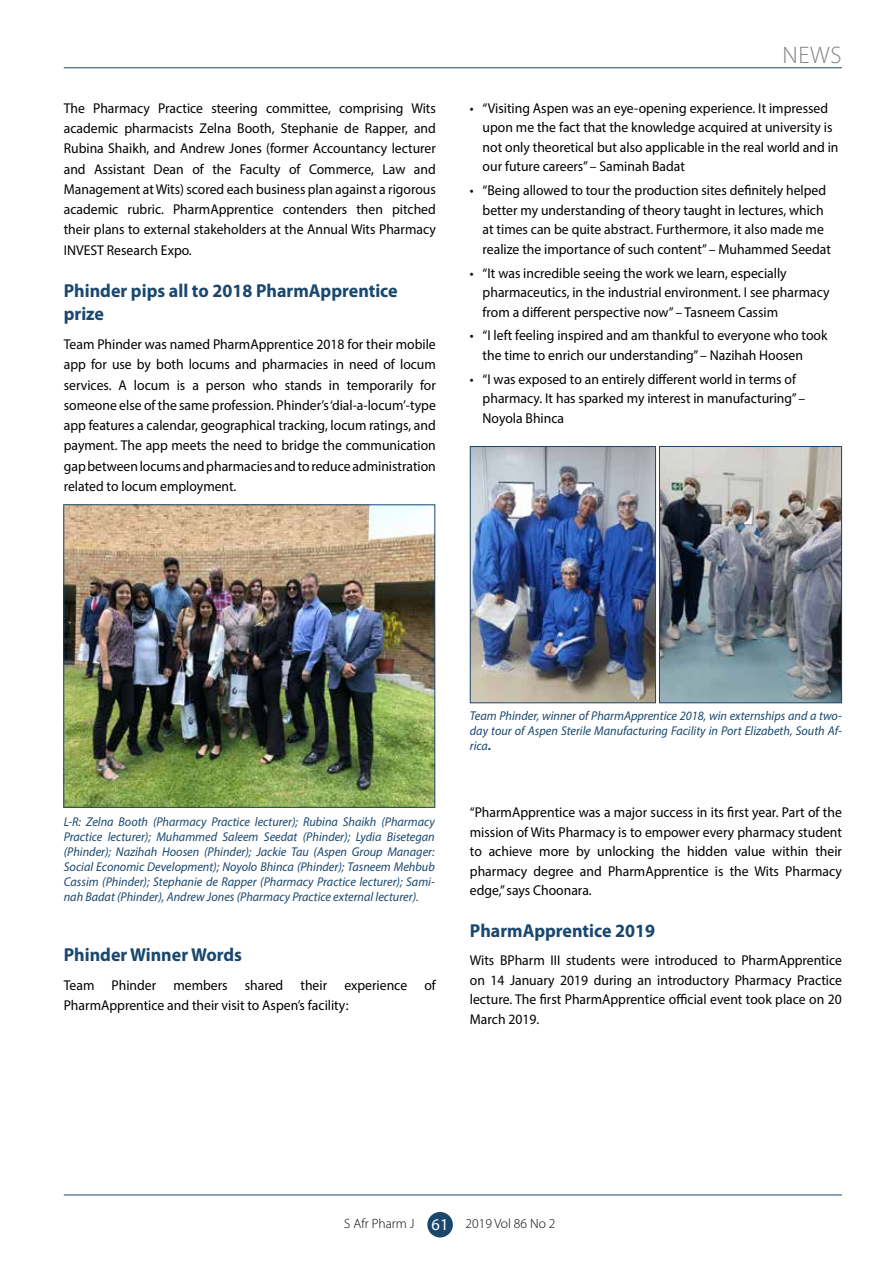
<style>
.page{position:relative;width:893px;height:1263px;background:#fff}
.page>*{position:absolute;margin:0;border:0;box-sizing:border-box;transform-origin:0 0}
.t1{font:300 24px "Myriad Pro";color:#808285}
.t2{font:700 18.75px/23.2px "Myriad Pro";color:#19476e;scale:.96 1}
.t3{font:14.25px/19.5px "Myriad Pro";color:#000;scale:.96 1}
.t4{font:300 13.5px "Myriad Pro";color:#000}
.t5{font:italic 12.75px/15px "Myriad Pro";color:#19476e;text-align:justify;scale:.96 1}
.s1{font-weight:700;font-style:normal}
.s2{font-weight:400;font-size:16.5px;color:#fff}
</style>
<div class="page">
<hr style="left:64px;top:1194px;width:778px;height:1px;background:#19476e">
<div style="left:427px;top:1212px;width:26px;height:25px;background:#19476e;border-radius:50%"></div>
<hr style="left:64px;top:67px;width:778px;height:1px;background:#19476e">
<img style="left:65px;top:506px;width:368px;height:300px">
<div style="left:63px;top:504px;width:372px;height:304px;border:1px solid #19476e"></div>
<img style="left:472px;top:448px;width:182px;height:253px">
<div style="left:470px;top:446px;width:186px;height:257px;border:1px solid #19476e"></div>
<img style="left:661px;top:448px;width:179px;height:253px">
<div style="left:659px;top:446px;width:183px;height:257px;border:1px solid #19476e"></div>
<p class="t3" style="left:64px;top:98px;width:389px;line-height:20.2px;text-align:justify">The Pharmacy Practice steering committee, comprising Wits academic pharmacists Zelna Booth, Stephanie de Rapper, and Rubina Shaikh, and Andrew Jones (former Accountancy lecturer and Assistant Dean of the Faculty of Commerce, Law and Management at Wits) scored each business plan against a rigorous academic rubric. PharmApprentice contenders then pitched their plans to external stakeholders at the Annual Wits Pharmacy INVEST Research Expo.</p>
<h2 class="t2" style="left:64px;top:278px;width:349px">Phinder pips all to 2018 PharmApprentice prize</h2>
<p class="t3" style="left:64px;top:334px;width:389px;line-height:20.2px;text-align:justify">Team Phinder was named PharmApprentice 2018 for their mobile app for use by both locums and pharmacies in need of locum services. A locum is a person who stands in temporarily for someone else of the same profession. Phinder’s ‘dial-a-locum’-type app features a calendar, geographical tracking, locum ratings, and payment. The app meets the need to bridge the communication gap between locums and pharmacies and to reduce administration related to locum employment.</p>
<h1 class="t1" style="left:782px;top:41px;width:61px">NEWS</h1>
<p class="t3" style="left:483px;top:98px;width:372px;text-indent:-13px">• “Visiting Aspen was an eye-opening experience. It impressed upon me the fact that the knowledge acquired at university is not only theoretical but also applicable in the real world and in our future careers” – Saminah Badat</p>
<p class="t3" style="left:483px;top:180px;width:364px;text-indent:-13px">• “Being allowed to tour the production sites definitely helped better my understanding of theory taught in lectures, which at times can be quite abstract. Furthermore, it also made me realize the importance of such content” – Muhammed Seedat</p>
<p class="t3" style="left:483px;top:263px;width:363px;text-indent:-13px">• “It was incredible seeing the work we learn, especially pharmaceutics, in the industrial environment. I see pharmacy from a different perspective now” – Tasneem Cassim</p>
<p class="t3" style="left:483px;top:326px;width:361px;text-indent:-13px">• “I left feeling inspired and am thankful to everyone who took the time to enrich our understanding” – Nazihah Hoosen</p>
<p class="t3" style="left:483px;top:369px;width:338px;text-indent:-13px">• “I was exposed to an entirely different world in terms of pharmacy. It has sparked my interest in manufacturing” –<br>Noyola Bhinca</p>
<p class="t5" style="left:64px;top:814px;width:388px">L-R: Zelna Booth (Pharmacy Practice lecturer); Rubina Shaikh (Pharmacy Practice lecturer); Muhammed Saleem Seedat (Phinder); Lydia Bisetegan (Phinder); Nazihah Hoosen (Phinder); Jackie Tau (Aspen Group Manager:<br>Social Economic Development); Noyolo Bhinca (Phinder); Tasneem Mehbub Cassim (Phinder); Stephanie de Rapper (Pharmacy Practice lecturer); Sami&shy;nah Badat (Phinder), Andrew Jones (Pharmacy Practice external lecturer).</p>
<h2 class="t2" style="left:64px;top:942px;width:187px">Phinder Winner Words</h2>
<p class="t3" style="left:64px;top:974px;width:389px;line-height:20.2px">Team Phinder members shared their experience of<br>PharmApprentice and their visit to Aspen’s facility:</p>
<p class="t5" style="left:470px;top:708px;width:389px">Team Phinder, winner of PharmApprentice 2018, win externships and a two&shy;day tour of Aspen Sterile Manufacturing Facility in Port Elizabeth, South Af&shy;rica<span class="s1">.</span></p>
<p class="t3" style="left:470px;top:802px;width:389px;text-align:justify">“PharmApprentice was a major success in its first year. Part of the mission of Wits Pharmacy is to empower every pharmacy student to achieve more by unlocking the hidden value within their pharmacy degree and PharmApprentice is the Wits Pharmacy edge,” says Choonara.</p>
<h2 class="t2" style="left:470px;top:918px;width:194px">PharmApprentice 2019</h2>
<p class="t3" style="left:470px;top:950px;width:389px;text-align:justify">Wits BPharm III students were introduced to PharmApprentice on 14 January 2019 during an introductory Pharmacy Practice lecture. The first PharmApprentice official event took place on 20<br>March 2019.</p>
<p class="t4" style="left:344px;top:1215px;width:213px">S Afr Pharm J <span class="s2">61</span> 2019 Vol 86 No 2</p>
</div>
